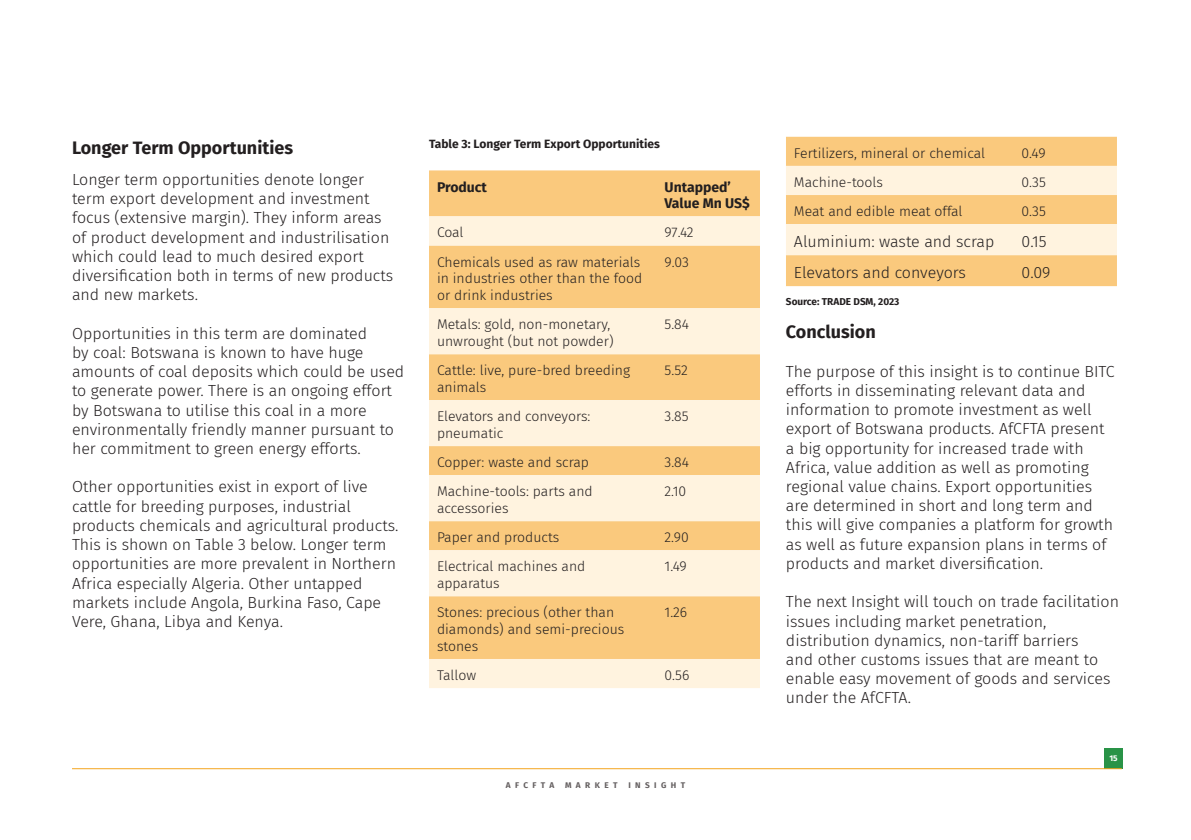
<style>
.page{position:relative;width:1191px;height:840px;background:#fff}
.page>*{position:absolute;margin:0;border:0;box-sizing:border-box;transform-origin:0 0}
.t1{font:700 18px "Fira Sans";color:#231f20}
.t2{font:300 16px/19.2px "Fira Sans";color:#231f20}
.t3{font:300 14px/16.8px "Fira Sans";color:#231f20}
.t4{font:700 14px/16.8px "Fira Sans";color:#231f20}
.t5{font:700 12px "Fira Sans";color:#231f20}
.t6{font:700 10px "Fira Sans";color:#231f20}
.t7{font:700 8.2px "Fira Sans";letter-spacing:.535em;color:#645f60}
.t8{font:700 8.2px "Fira Sans";color:#fff}
</style>
<div class="page">
<div style="left:1104px;top:747px;width:19px;height:20px;background:#299347"></div>
<hr style="left:72px;top:767px;width:1049px;height:1px;background:#f4a51f">
<div style="left:429px;top:170px;width:331px;height:46px;background:#fac97d"></div>
<svg style="left:429px;top:216px;width:331px;height:471px;background:#fcdeaf"></svg>
<div style="left:786px;top:137px;width:331px;height:149px;background:#fac97d"></div>
<svg style="left:786px;top:166px;width:331px;height:89px;background:#fde5bf"></svg>
<p class="t1" style="left:72px;top:132px;width:223px">Longer Term Opportunities</p>
<p class="t2" style="left:72px;top:169px;width:323px">Longer term opportunities denote longer term export development and investment focus (extensive margin). They inform areas of product development and industrilisation which could lead to much desired export diversification both in terms of new products and new markets.</p>
<p class="t2" style="left:72px;top:323px;width:334px">Opportunities in this term are dominated<br>by coal: Botswana is known to have huge amounts of coal deposits which could be used to generate power. There is an ongoing effort by Botswana to utilise this coal in a more environmentally friendly manner pursuant to her commitment to green energy efforts.</p>
<p class="t2" style="left:72px;top:477px;width:328px">Other opportunities exist in export of live cattle for breeding purposes, industrial products chemicals and agricultural products.<br>This is shown on Table 3 below. Longer term opportunities are more prevalent in Northern Africa especially Algeria. Other untapped markets include Angola, Burkina Faso, Cape Vere, Ghana, Libya and Kenya.</p>
<p class="t5" style="left:429px;top:134px;width:232px">Table 3: Longer Term Export Opportunities</p>
<p class="t4" style="left:437px;top:177px;width:52px">Product</p>
<p class="t4" style="left:664px;top:177px;width:87px">Untapped’<br>Value Mn US$</p>
<p class="t3" style="left:437px;top:224px;width:28px">Coal</p>
<p class="t3" style="left:664px;top:224px;width:31px">97.42</p>
<p class="t3" style="left:437px;top:253px;width:207px">Chemicals used as raw materials in industries other than the food or drink industries</p>
<p class="t3" style="left:664px;top:253px;width:26px">9.03</p>
<p class="t3" style="left:437px;top:316px;width:178px">Metals: gold, non-monetary, unwrought (but not powder)</p>
<p class="t3" style="left:664px;top:316px;width:26px">5.84</p>
<p class="t3" style="left:437px;top:362px;width:194px">Cattle: live, pure-bred breeding animals</p>
<p class="t3" style="left:664px;top:362px;width:25px">5.52</p>
<p class="t3" style="left:437px;top:407px;width:155px">Elevators and conveyors: pneumatic</p>
<p class="t3" style="left:664px;top:407px;width:26px">3.85</p>
<p class="t3" style="left:437px;top:453px;width:154px">Copper: waste and scrap</p>
<p class="t3" style="left:664px;top:453px;width:26px">3.84</p>
<p class="t3" style="left:437px;top:482px;width:157px">Machine-tools: parts and accessories</p>
<p class="t3" style="left:664px;top:482px;width:23px">2.10</p>
<p class="t3" style="left:437px;top:528px;width:124px">Paper and products</p>
<p class="t3" style="left:664px;top:528px;width:26px">2.90</p>
<p class="t3" style="left:437px;top:557px;width:150px">Electrical machines and apparatus</p>
<p class="t3" style="left:664px;top:557px;width:24px">1.49</p>
<p class="t3" style="left:437px;top:603px;width:189px">Stones: precious (other than diamonds) and semi-precious stones</p>
<p class="t3" style="left:664px;top:603px;width:24px">1.26</p>
<p class="t3" style="left:437px;top:666px;width:41px">Tallow</p>
<p class="t3" style="left:664px;top:666px;width:26px">0.56</p>
<p class="t7" style="left:506px;top:777px;width:50px">AFCFTA</p>
<p class="t7" style="left:565px;top:777px;width:54px">MARKET</p>
<p class="t7" style="left:628px;top:777px;width:58px">INSIGHT</p>
<p class="t3" style="left:794px;top:144px;width:193px">Fertilizers, mineral or chemical</p>
<p class="t3" style="left:1021px;top:144px;width:26px">0.49</p>
<p class="t3" style="left:794px;top:173px;width:91px">Machine-tools</p>
<p class="t3" style="left:1021px;top:173px;width:26px">0.35</p>
<p class="t3" style="left:794px;top:203px;width:170px">Meat and edible meat offal</p>
<p class="t3" style="left:1021px;top:203px;width:26px">0.35</p>
<p class="t2" style="left:794px;top:232px;width:202px">Aluminium: waste and scrap</p>
<p class="t2" style="left:1021px;top:232px;width:26px">0.15</p>
<p class="t2" style="left:794px;top:263px;width:173px">Elevators and conveyors</p>
<p class="t2" style="left:1021px;top:263px;width:30px">0.09</p>
<p class="t6" style="left:786px;top:292px;width:115px">Source: TRADE DSM, 2023</p>
<p class="t1" style="left:786px;top:316px;width:91px">Conclusion</p>
<p class="t2" style="left:786px;top:361px;width:330px">The purpose of this insight is to continue BITC efforts in disseminating relevant data and information to promote investment as well export of Botswana products. AfCFTA present a big opportunity for increased trade with Africa, value addition as well as promoting regional value chains. Export opportunities are determined in short and long term and this will give companies a platform for growth as well as future expansion plans in terms of products and market diversification.</p>
<p class="t2" style="left:786px;top:591px;width:334px">The next Insight will touch on trade facilitation issues including market penetration, distribution dynamics, non-tariff barriers<br>and other customs issues that are meant to enable easy movement of goods and services under the AfCFTA.</p>
<p class="t8" style="left:1109px;top:751px;width:10px">15</p>
</div>
